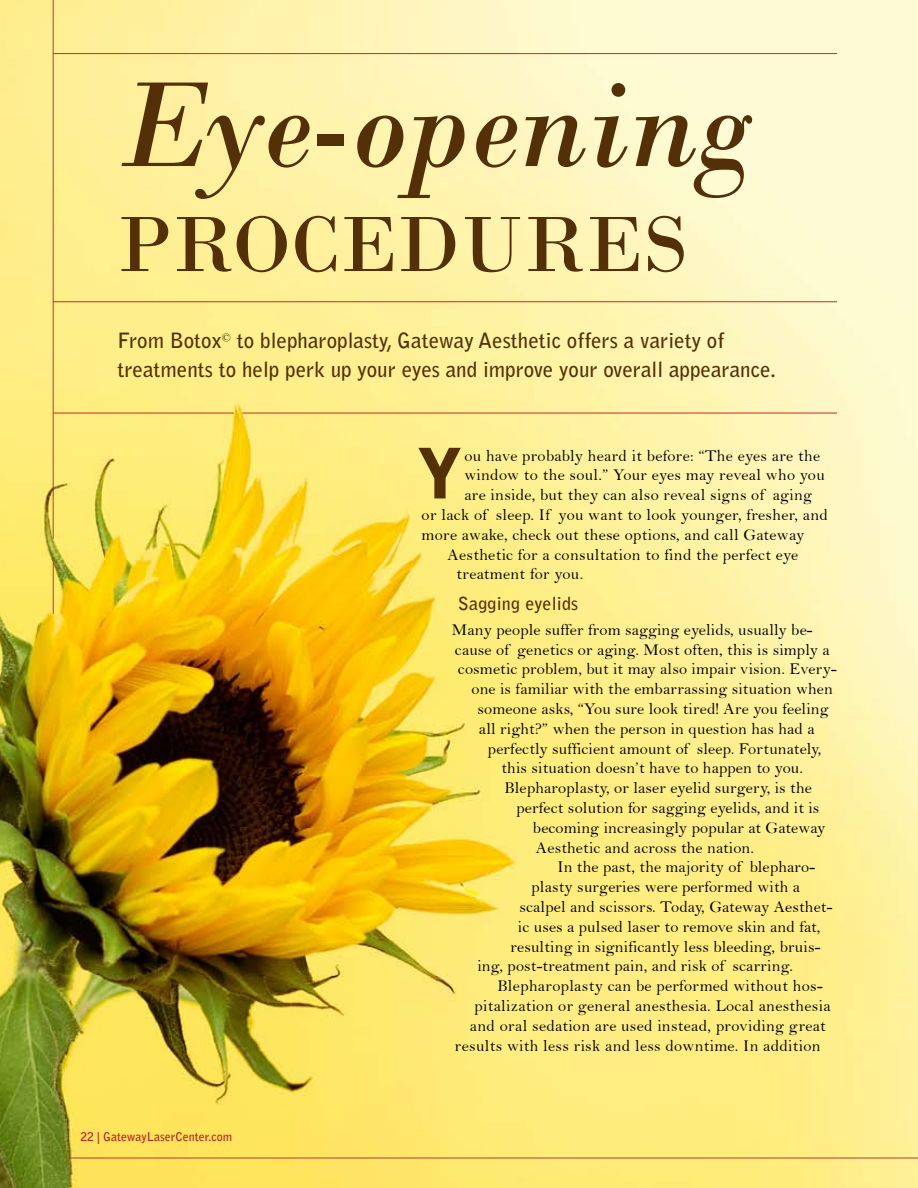
<style>
.page{position:relative;width:918px;height:1188px;background:#fff}
.page>*{position:absolute;margin:0;border:0;box-sizing:border-box;transform-origin:0 0}
.t1{font:italic 127.5px "Bodoni";color:#533007}
.t2{font:82.5px "Bodoni";color:#533007}
.t3{font:900 69px "Bell Gothic Std";color:#533007}
.t4{font:700 21px/28.5px "Bell Gothic Std";color:#533007}
.t5{font:700 18px "Bell Gothic Std";letter-spacing:.01em;color:#533007}
.t6{font:16.5px "Bell";letter-spacing:.01em;color:#000}
.t7{font:700 12px "Bell Gothic Std";color:#b61d22}
</style>
<div class="page">
<img style="left:0;top:0;width:918px;height:1188px">
<hr style="left:70px;top:1158px;width:848px;height:1px;background:#bc392d">
<hr style="left:53px;top:0;width:1px;height:539px;background:#bc392d">
<hr style="left:53px;top:53px;width:784px;height:1px;background:#d2232a">
<hr style="left:53px;top:301px;width:784px;height:1px;background:#d2232a">
<hr style="left:53px;top:413px;width:181px;height:1px;background:#d2232a">
<hr style="left:242px;top:413px;width:595px;height:1px;background:#d2232a">
<hr style="left:53px;top:562px;width:1px;height:52px;background:#bc392d">
<h1 class="t1" style="left:117px;top:49px;width:637px">Eye-opening</h1>
<h2 class="t2" style="left:117px;top:195px;width:572px">PROCEDURES</h2>
<p class="t4" style="left:117px;top:326px;width:660px">From Botox<sup>©</sup> to blepharoplasty, Gateway Aesthetic offers a variety of treatments to help perk up your eyes and improve your overall appearance.</p>
<p class="t7" style="left:81px;top:1130px;width:153px">22 | GatewayLaserCenter.com</p>
<h3 class="t3" style="left:417px;top:433px;width:48px">Y</h3>
<p class="t6" style="left:464px;top:446px;width:357px">ou have probably heard it before: “The eyes are the</p>
<p class="t6" style="left:464px;top:465px;width:362px">window to the soul.” Your eyes may reveal who you</p>
<p class="t6" style="left:464px;top:485px;width:349px">are inside, but they can also reveal signs of aging</p>
<p class="t6" style="left:422px;top:505px;width:408px">or lack of sleep. If you want to look younger, fresher, and</p>
<p class="t6" style="left:422px;top:525px;width:384px">more awake, check out these options, and call Gateway</p>
<p class="t6" style="left:447px;top:545px;width:352px">Aesthetic for a consultation to find the perfect eye</p>
<p class="t6" style="left:456px;top:564px;width:128px">treatment for you.</p>
<p class="t5" style="left:458px;top:592px;width:122px">Sagging eyelids</p>
<p class="t6" style="left:452px;top:620px;width:362px">Many people suffer from sagging eyelids, usually be-</p>
<p class="t6" style="left:455px;top:640px;width:376px">cause of genetics or aging. Most often, this is simply a</p>
<p class="t6" style="left:458px;top:659px;width:380px">cosmetic problem, but it may also impair vision. Every-</p>
<p class="t6" style="left:471px;top:679px;width:363px">one is familiar with the embarrassing situation when</p>
<p class="t6" style="left:477px;top:699px;width:353px">someone asks, “You sure look tired! Are you feeling</p>
<p class="t6" style="left:479px;top:719px;width:337px">all right?” when the person in question has had a</p>
<p class="t6" style="left:488px;top:739px;width:335px">perfectly sufficient amount of sleep. Fortunately,</p>
<p class="t6" style="left:501px;top:758px;width:303px">this situation doesn’t have to happen to you.</p>
<p class="t6" style="left:504px;top:778px;width:309px">Blepharoplasty, or laser eyelid surgery, is the</p>
<p class="t6" style="left:516px;top:798px;width:305px">perfect solution for sagging eyelids, and it is</p>
<p class="t6" style="left:533px;top:818px;width:294px">becoming increasingly popular at Gateway</p>
<p class="t6" style="left:536px;top:838px;width:220px">Aesthetic and across the nation.</p>
<p class="t6" style="left:557px;top:857px;width:259px">In the past, the majority of blepharo-</p>
<p class="t6" style="left:531px;top:877px;width:270px">plasty surgeries were performed with a</p>
<p class="t6" style="left:519px;top:897px;width:315px">scalpel and scissors. Today, Gateway Aesthet-</p>
<p class="t6" style="left:518px;top:917px;width:304px">ic uses a pulsed laser to remove skin and fat,</p>
<p class="t6" style="left:510px;top:937px;width:311px">resulting in significantly less bleeding, bruis-</p>
<p class="t6" style="left:477px;top:956px;width:317px">ing, post-treatment pain, and risk of scarring.</p>
<p class="t6" style="left:497px;top:976px;width:327px">Blepharoplasty can be performed without hos-</p>
<p class="t6" style="left:474px;top:996px;width:358px">pitalization or general anesthesia. Local anesthesia</p>
<p class="t6" style="left:470px;top:1016px;width:357px">and oral sedation are used instead, providing great</p>
<p class="t6" style="left:455px;top:1036px;width:367px">results with less risk and less downtime. In addition</p>
</div>
